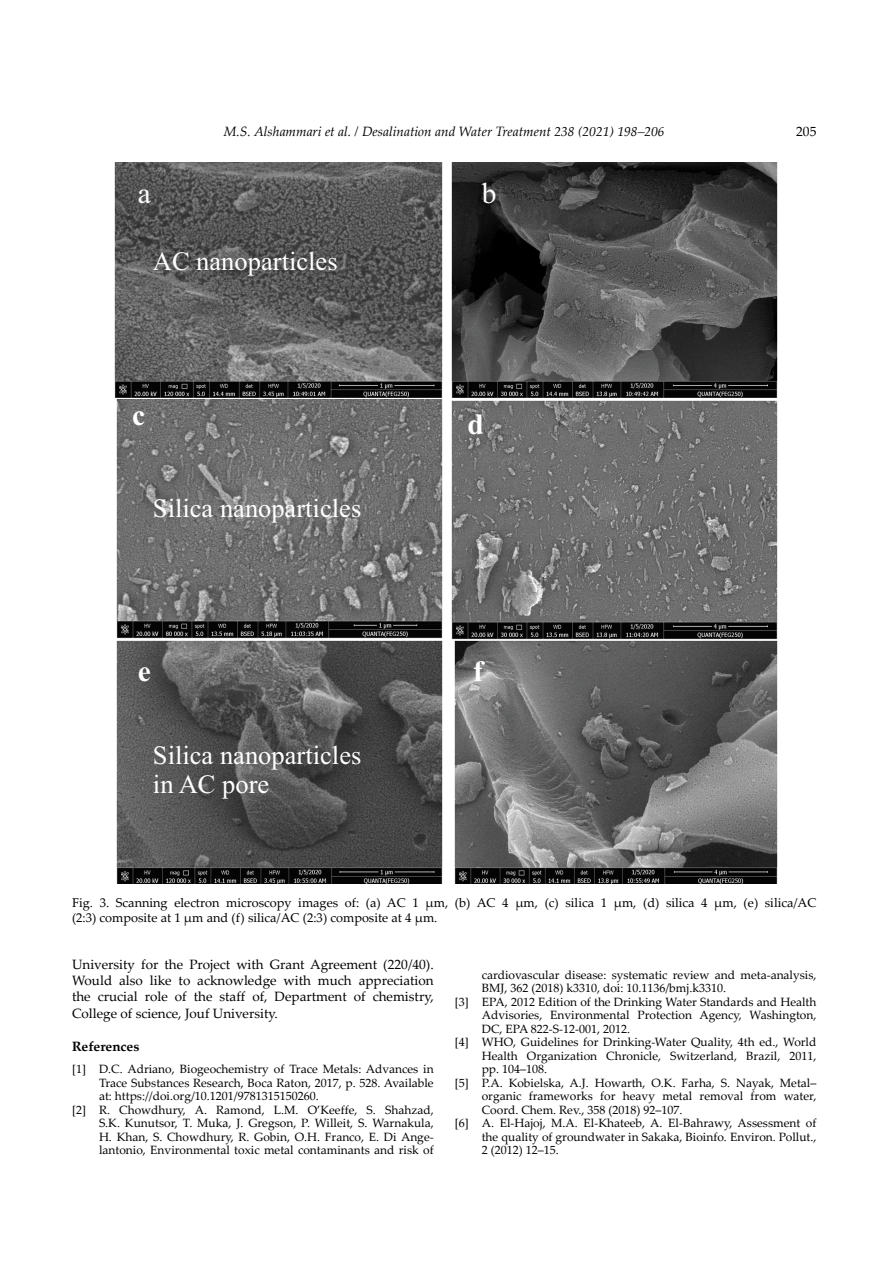
<style>
.page{position:relative;width:893px;height:1263px;background:#fff}
.page>*{position:absolute;margin:0;border:0;box-sizing:border-box;transform-origin:0 0}
.t1{font:700 29.4px "Times New Roman";color:#fff}
.t2{font:29.4px "Times New Roman";color:#fff}
.t3{font:26.4px/29.2px "Times New Roman";color:#fff}
.t4{font:13.5px/16.2px "Palatino Linotype";color:#000;text-align:justify}
.t5{font:italic 13.5px "Palatino Linotype";color:#000}
.t6{font:700 13.5px "Palatino Linotype";color:#000}
.t7{font:12.75px/15px "Palatino Linotype";color:#000}
.t8{font:12px "Palatino Linotype";color:#000}
</style>
<div class="page">
<img style="left:115px;top:162px;width:327px;height:476px">
<img style="left:451px;top:162px;width:327px;height:236px">
<img style="left:451px;top:400px;width:327px;height:239px">
<img style="left:116px;top:640px;width:326px;height:243px">
<img style="left:455px;top:640px;width:323px;height:243px">
<p class="t5" style="left:224px;top:122px;width:442px">M.S. Alshammari et al. / Desalination and Water Treatment 238 (2021) 198–206</p>
<p class="t4" style="left:796px;top:123px;width:22px">205</p>
<h1 class="t2" style="left:138px;top:183px;width:15px">a</h1>
<h1 class="t2" style="left:482px;top:183px;width:16px">b</h1>
<h2 class="t3" style="left:153px;top:249px;width:186px">AC nanoparticles</h2>
<h1 class="t1" style="left:132px;top:394px;width:15px">c</h1>
<h1 class="t1" style="left:467px;top:403px;width:18px">d</h1>
<h2 class="t3" style="left:153px;top:496px;width:210px">Silica nanoparticles</h2>
<h1 class="t1" style="left:138px;top:650px;width:15px">e</h1>
<h1 class="t1" style="left:473px;top:650px;width:11px">f</h1>
<h2 class="t3" style="left:153px;top:743px;width:210px">Silica nanoparticles in AC pore</h2>
<p class="t7" style="left:72px;top:895px;width:746px">Fig. 3. Scanning electron microscopy images of: (a) AC 1 µm, (b) AC 4 µm, (c) silica 1 µm, (d) silica 4 µm, (e) silica/AC (2:3) composite at 1 µm and (f) silica/AC (2:3) composite at 4 µm.</p>
<p class="t4" style="left:72px;top:956px;width:363px">University for the Project with Grant Agreement (220/40).<br>Would also like to acknowledge with much appreciation the crucial role of the staff of, Department of chemistry, College of science, Jouf University.</p>
<p class="t6" style="left:72px;top:1036px;width:69px">References</p>
<p class="t8" style="left:72px;top:1060px;width:363px">[1] D.C. Adriano, Biogeochemistry of Trace Metals: Advances in</p>
<p class="t8" style="left:99px;top:1074px;width:336px">Trace Substances Research, Boca Raton, 2017, p. 528. Available</p>
<p class="t8" style="left:99px;top:1087px;width:221px">at: https://doi.org/10.1201/9781315150260.</p>
<p class="t8" style="left:72px;top:1101px;width:363px">[2] R. Chowdhury, A. Ramond, L.M. O’Keeffe, S. Shahzad,</p>
<p class="t8" style="left:99px;top:1114px;width:336px">S.K. Kunutsor, T. Muka, J. Gregson, P. Willeit, S. Warnakula,</p>
<p class="t8" style="left:99px;top:1128px;width:336px">H. Khan, S. Chowdhury, R. Gobin, O.H. Franco, E. Di Ange-</p>
<p class="t8" style="left:99px;top:1141px;width:336px">lantonio, Environmental toxic metal contaminants and risk of</p>
<p class="t8" style="left:482px;top:966px;width:336px">cardiovascular disease: systematic review and meta-analysis,</p>
<p class="t8" style="left:482px;top:980px;width:246px">BMJ, 362 (2018) k3310, doi: 10.1136/bmj.k3310.</p>
<p class="t8" style="left:455px;top:993px;width:363px">[3] EPA, 2012 Edition of the Drinking Water Standards and Health</p>
<p class="t8" style="left:482px;top:1007px;width:336px">Advisories, Environmental Protection Agency, Washington,</p>
<p class="t8" style="left:482px;top:1020px;width:150px">DC, EPA 822-S-12-001, 2012.</p>
<p class="t8" style="left:455px;top:1034px;width:363px">[4] WHO, Guidelines for Drinking-Water Quality, 4th ed., World</p>
<p class="t8" style="left:482px;top:1047px;width:336px">Health Organization Chronicle, Switzerland, Brazil, 2011,</p>
<p class="t8" style="left:482px;top:1061px;width:67px">pp. 104–108.</p>
<p class="t8" style="left:455px;top:1074px;width:363px">[5] P.A. Kobielska, A.J. Howarth, O.K. Farha, S. Nayak, Metal–</p>
<p class="t8" style="left:482px;top:1088px;width:336px">organic frameworks for heavy metal removal from water,</p>
<p class="t8" style="left:482px;top:1101px;width:202px">Coord. Chem. Rev., 358 (2018) 92–107.</p>
<p class="t8" style="left:455px;top:1115px;width:363px">[6] A. El-Hajoj, M.A. El-Khateeb, A. El-Bahrawy, Assessment of</p>
<p class="t8" style="left:482px;top:1128px;width:336px">the quality of groundwater in Sakaka, Bioinfo. Environ. Pollut.,</p>
<p class="t8" style="left:482px;top:1142px;width:78px">2 (2012) 12–15.</p>
</div>
